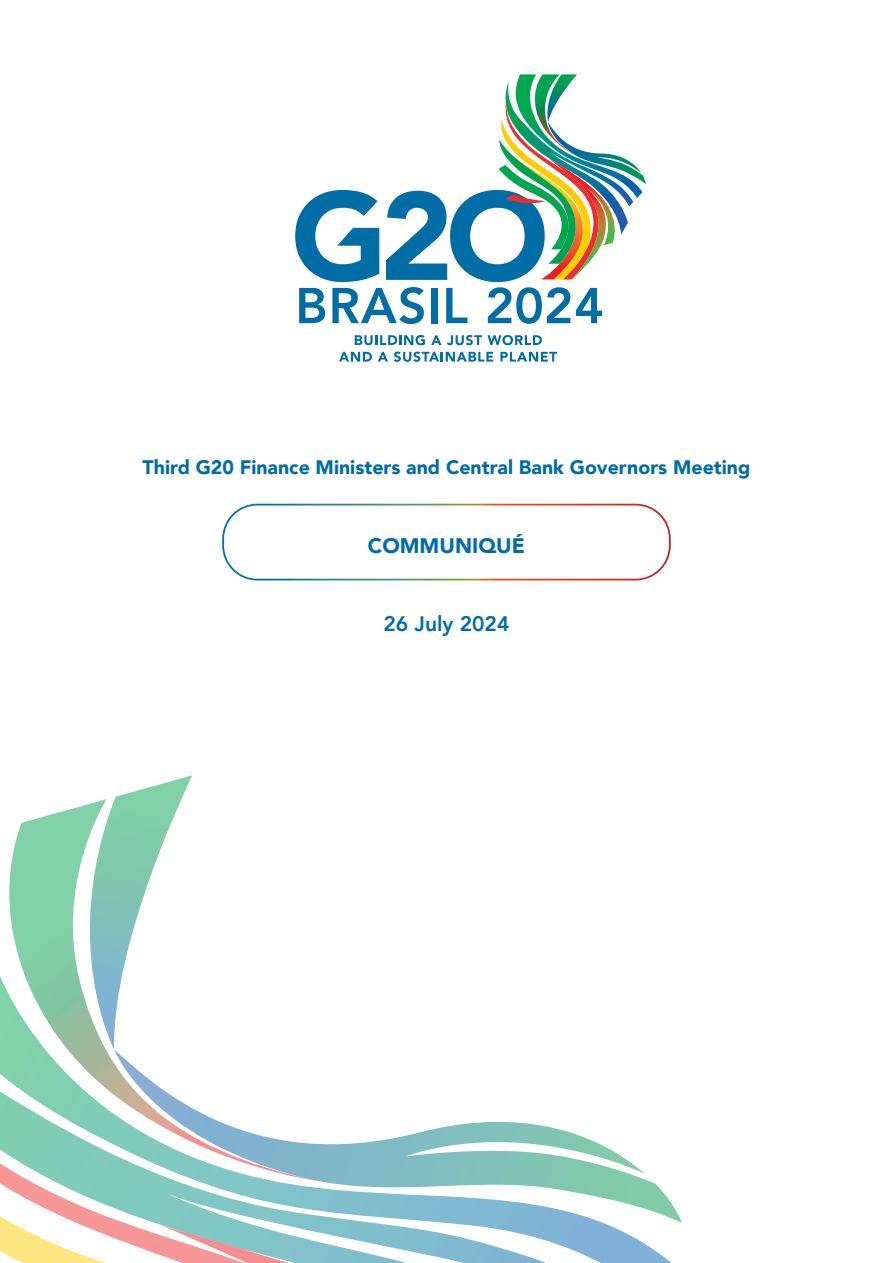
<style>
.page{position:relative;width:893px;height:1263px;background:#fff}
.page>*{position:absolute;margin:0;border:0;box-sizing:border-box;transform-origin:0 0}
.t1{font:900 21px "Avenir";color:#006ca7}
.t2{font:800 21px "Avenir";color:#006ca7}
.t3{font:900 19.5px "Avenir";color:#006ca7}
</style>
<div class="page">
<svg style="left:355px;top:335px;width:70px;height:10px"></svg>
<svg style="left:431px;top:335px;width:10px;height:10px"></svg>
<svg style="left:447px;top:335px;width:95px;height:10px"></svg>
<svg style="left:339px;top:352px;width:33px;height:10px"></svg>
<svg style="left:378px;top:352px;width:10px;height:10px"></svg>
<svg style="left:394px;top:352px;width:99px;height:10px"></svg>
<svg style="left:500px;top:352px;width:57px;height:10px"></svg>
<svg style="left:295px;top:74px;width:351px;height:250px"></svg>
<svg style="left:114px;top:775px;width:78px;height:24px"></svg>
<svg style="left:9px;top:799px;width:173px;height:177px"></svg>
<svg style="left:0;top:976px;width:671px;height:287px"></svg>
<svg style="left:0;top:1004px;width:594px;height:259px"></svg>
<svg style="left:0;top:1100px;width:114px;height:103px;fill:#80cdb6"></svg>
<svg style="left:0;top:1203px;width:506px;height:60px"></svg>
<svg style="left:114px;top:1049px;width:568px;height:174px"></svg>
<div style="left:222px;top:504px;width:449px;height:76px;border:2px solid #fff;border-radius:34px"></div>
<p class="t3" style="left:143px;top:450px;width:609px">Third G20 Finance Ministers and Central Bank Governors Meeting</p>
<p class="t1" style="left:368px;top:527px;width:159px">COMMUNIQUÉ</p>
<p class="t2" style="left:383px;top:608px;width:127px">26 July 2024</p>
</div>
